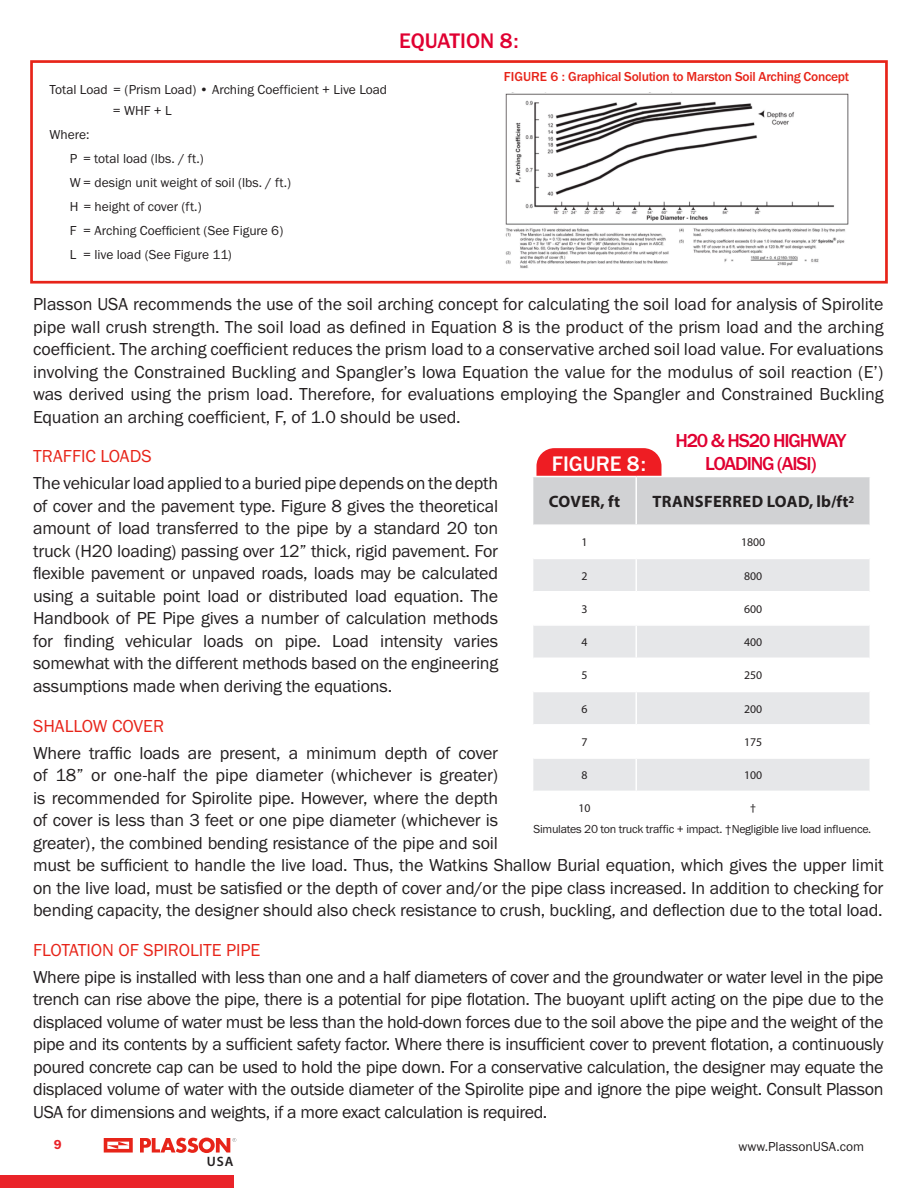
<style>
.page{position:relative;width:918px;height:1188px;background:#fff}
.page>*{position:absolute;margin:0;border:0;box-sizing:border-box;transform-origin:0 0}
.t1{font:500 21.9px "Franklin Gothic URW";color:#e00031}
.t2{font:500 21.9px "Franklin Gothic URW";color:#fff}
.t3{font:500 19.5px "Franklin Gothic URW";letter-spacing:-.06em;color:#e00031}
.t4{font:18px/22.5px "Franklin Gothic URW Boo";letter-spacing:-.01em;color:#231f20;text-align:justify}
.t5{font:18px "Franklin Gothic URW Boo";color:#e72419}
.Paragraph_Style_1{font:700 16.5px "Myriad Pro";letter-spacing:.02em;color:#231f20}
.t6{font:600 13.65px "Myriad Pro";color:#231f20}
.t7{font:13.5px/24px "Franklin Gothic URW Boo";color:#231f20}
.t8{font:500 13.5px "Franklin Gothic URW";letter-spacing:-.02em;color:#e72419}
.t9{font:13.5px "Franklin Gothic URW Dem";color:#ea2329}
.t10{font:12px "Franklin Gothic URW Boo";letter-spacing:-.02em;color:#231f20}
.Paragraph_Style_1-2{font:11.85px "Myriad Pro";color:#231f20}
</style>
<div class="page">
<div style="left:0;top:1175px;width:234px;height:13px;background:#ea2329"></div>
<svg style="left:104px;top:1138px;width:29px;height:15px"></svg>
<svg style="left:140px;top:1138px;width:97px;height:15px"></svg>
<div style="left:30px;top:60px;width:858px;height:224px;border:3px solid #e72419"></div>
<img style="left:505px;top:93px;width:344px;height:176px">
<div style="left:536px;top:448px;width:126px;height:46px;background:#ee1d23;border-radius:18px"></div>
<div style="left:533px;top:477px;width:337px;height:47px;background:#d1d2d4"></div>
<svg style="left:533px;top:559px;width:337px;height:232px;fill:#e6e7e9"></svg>
<hr style="left:532px;top:476px;width:104px;height:1px;background:#fff">
<hr style="left:636px;top:476px;width:235px;height:1px;background:#fff">
<hr style="left:635px;top:477px;width:2px;height:47px;background:#fff">
<hr style="left:635px;top:559px;width:2px;height:32px;background:#fff">
<hr style="left:533px;top:591px;width:103px;height:1px;background:#fff">
<hr style="left:636px;top:591px;width:234px;height:1px;background:#fff">
<hr style="left:635px;top:592px;width:2px;height:32px;background:#fff">
<hr style="left:533px;top:624px;width:103px;height:2px;background:#fff">
<hr style="left:636px;top:624px;width:234px;height:2px;background:#fff">
<hr style="left:635px;top:626px;width:2px;height:32px;background:#fff">
<hr style="left:533px;top:658px;width:103px;height:1px;background:#fff">
<hr style="left:636px;top:658px;width:234px;height:1px;background:#fff">
<hr style="left:635px;top:659px;width:2px;height:32px;background:#fff">
<hr style="left:533px;top:691px;width:103px;height:1px;background:#fff">
<hr style="left:636px;top:691px;width:234px;height:1px;background:#fff">
<hr style="left:635px;top:692px;width:2px;height:32px;background:#fff">
<hr style="left:533px;top:724px;width:103px;height:2px;background:#fff">
<hr style="left:636px;top:724px;width:234px;height:2px;background:#fff">
<hr style="left:635px;top:726px;width:2px;height:31px;background:#fff">
<hr style="left:533px;top:757px;width:103px;height:2px;background:#fff">
<hr style="left:636px;top:757px;width:234px;height:2px;background:#fff">
<hr style="left:635px;top:759px;width:2px;height:32px;background:#fff">
<p class="t7" style="left:113px;top:78px;width:276px;line-height:21px;text-indent:-63px">Total Load = (Prism Load) • Arching Coefficient + Live Load = WHF + L</p>
<p class="t7" style="left:70px;top:122px;width:223px;text-indent:-20px">Where:<br>P = total load (lbs. / ft.)<br>W = design unit weight of soil (lbs. / ft.)<br>H = height of cover (ft.)<br>F = Arching Coefficient (See Figure 6)<br>L = live load (See Figure 11)</p>
<p class="t1" style="left:399px;top:27px;width:121px">EQUATION 8:</p>
<p class="t8" style="left:504px;top:68px;width:347px">FIGURE 6 : Graphical Solution to Marston Soil Arching Concept</p>
<p class="t4" style="left:33px;top:292px;width:852px">Plasson USA recommends the use of the soil arching concept for calculating the soil load for analysis of Spirolite pipe wall crush strength. The soil load as defined in Equation 8 is the product of the prism load and the arching coefficient. The arching coefficient reduces the prism load to a conservative arched soil load value. For evaluations involving the Constrained Buckling and Spangler’s Iowa Equation the value for the modulus of soil reaction (E’) was derived using the prism load. Therefore, for evaluations employing the Spangler and Constrained Buckling Equation an arching coefficient, F, of 1.0 should be used.</p>
<p class="t5" style="left:33px;top:445px;width:120px">TRAFFIC LOADS</p>
<p class="t4" style="left:33px;top:472px;width:467px">The vehicular load applied to a buried pipe depends on the depth of cover and the pavement type. Figure 8 gives the theoretical amount of load transferred to the pipe by a standard 20 ton truck (H20 loading) passing over 12” thick, rigid pavement. For flexible pavement or unpaved roads, loads may be calculated using a suitable point load or distributed load equation. The Handbook of PE Pipe gives a number of calculation methods for finding vehicular loads on pipe. Load intensity varies somewhat with the different methods based on the engineering assumptions made when deriving the equations.</p>
<p class="t5" style="left:33px;top:714px;width:132px">SHALLOW COVER</p>
<p class="t4" style="left:33px;top:741px;width:852px;text-align:left">Where traffic loads are present, a minimum depth of cover<br>of 18” or one-half the pipe diameter (whichever is greater)<br>is recommended for Spirolite pipe. However, where the depth<br>of cover is less than 3 feet or one pipe diameter (whichever is<br>greater), the combined bending resistance of the pipe and soil<br>must be sufficient to handle the live load. Thus, the Watkins Shallow Burial equation, which gives the upper limit on the live load, must be satisfied or the depth of cover and/or the pipe class increased. In addition to checking for bending capacity, the designer should also check resistance to crush, buckling, and deflection due to the total load.</p>
<p class="t5" style="left:33px;top:939px;width:229px">FLOTATION OF SPIROLITE PIPE</p>
<p class="t4" style="left:33px;top:965px;width:852px">Where pipe is installed with less than one and a half diameters of cover and the groundwater or water level in the pipe trench can rise above the pipe, there is a potential for pipe flotation. The buoyant uplift acting on the pipe due to the displaced volume of water must be less than the hold-down forces due to the soil above the pipe and the weight of the pipe and its contents by a sufficient safety factor. Where there is insufficient cover to prevent flotation, a continuously poured concrete cap can be used to hold the pipe down. For a conservative calculation, the designer may equate the displaced volume of water with the outside diameter of the Spirolite pipe and ignore the pipe weight. Consult Plasson USA for dimensions and weights, if a more exact calculation is required.</p>
<p class="t3" style="left:675px;top:428px;width:173px">H20 &amp; HS20 HIGHWAY</p>
<p class="t3" style="left:705px;top:451px;width:113px">LOADING (AISI)</p>
<p class="t2" style="left:552px;top:450px;width:96px">FIGURE 8:</p>
<p class="Paragraph_Style_1" style="left:549px;top:491px;width:73px">COVER, ft</p>
<p class="Paragraph_Style_1" style="left:652px;top:491px;width:203px">TRANSFERRED LOAD, lb/ft<sup>2</sup></p>
<p class="Paragraph_Style_1-2" style="left:581px;top:535px;width:8px">1</p>
<p class="Paragraph_Style_1-2" style="left:741px;top:535px;width:26px">1800</p>
<p class="Paragraph_Style_1-2" style="left:581px;top:568px;width:8px">2</p>
<p class="Paragraph_Style_1-2" style="left:744px;top:568px;width:20px">800</p>
<p class="Paragraph_Style_1-2" style="left:581px;top:602px;width:8px">3</p>
<p class="Paragraph_Style_1-2" style="left:744px;top:602px;width:20px">600</p>
<p class="Paragraph_Style_1-2" style="left:581px;top:635px;width:8px">4</p>
<p class="Paragraph_Style_1-2" style="left:744px;top:635px;width:20px">400</p>
<p class="Paragraph_Style_1-2" style="left:581px;top:668px;width:8px">5</p>
<p class="Paragraph_Style_1-2" style="left:744px;top:668px;width:20px">250</p>
<p class="Paragraph_Style_1-2" style="left:581px;top:701px;width:8px">6</p>
<p class="Paragraph_Style_1-2" style="left:744px;top:701px;width:20px">200</p>
<p class="Paragraph_Style_1-2" style="left:581px;top:735px;width:8px">7</p>
<p class="Paragraph_Style_1-2" style="left:744px;top:735px;width:20px">175</p>
<p class="Paragraph_Style_1-2" style="left:581px;top:768px;width:8px">8</p>
<p class="Paragraph_Style_1-2" style="left:744px;top:768px;width:20px">100</p>
<p class="Paragraph_Style_1-2" style="left:578px;top:801px;width:14px">10</p>
<p class="Paragraph_Style_1-2" style="left:750px;top:801px;width:7px">†</p>
<p class="t10" style="left:533px;top:822px;width:339px">Simulates 20 ton truck traffic + impact. †Negligible live load influence.</p>
<p class="t9" style="left:54px;top:1137px;width:9px">9</p>
<p class="t7" style="left:738px;top:1134px;width:127px">www.PlassonUSA.com</p>
<p class="t6" style="left:207px;top:1153px;width:28px">USA</p>
</div>
